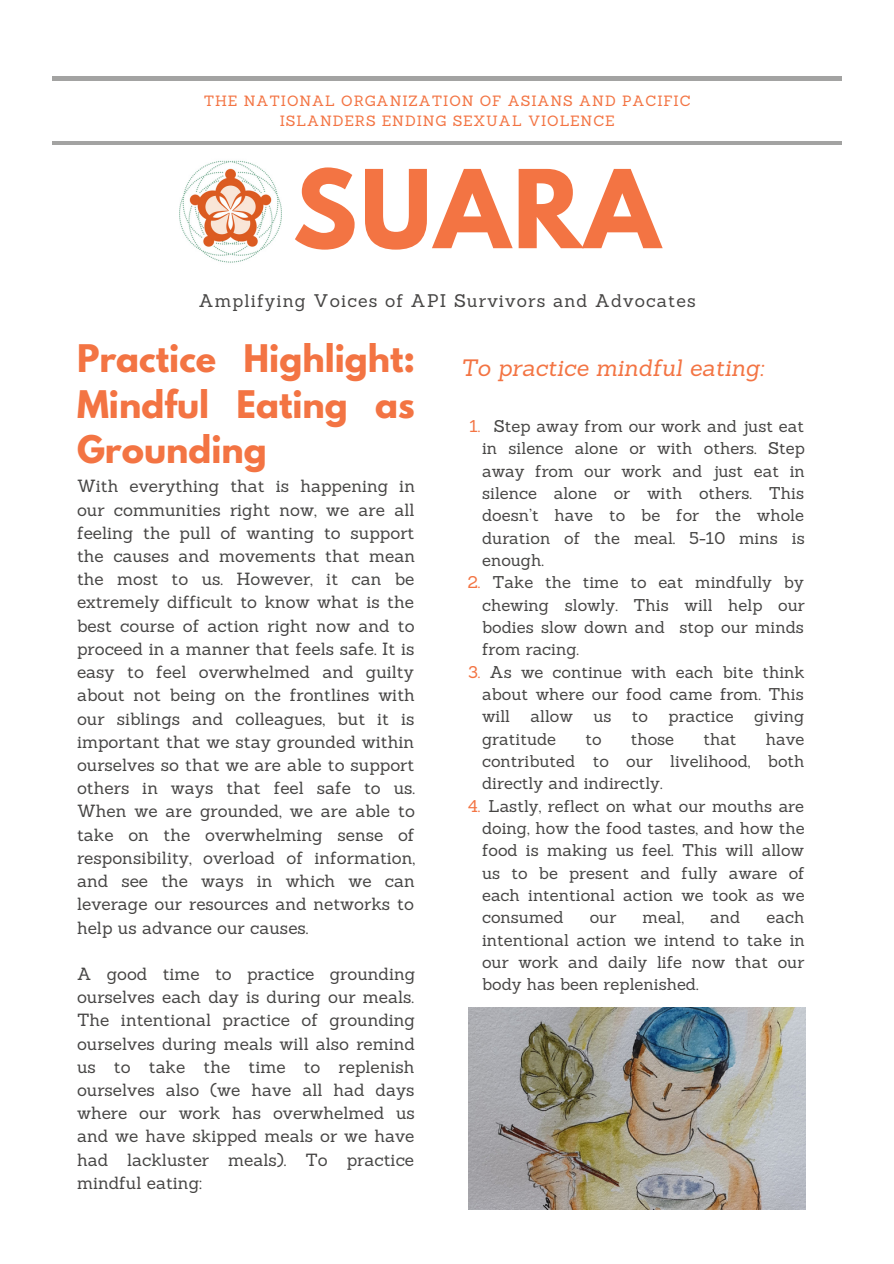
<style>
.page{position:relative;width:894px;height:1264px;background:#fff}
.page>*{position:absolute;margin:0;border:0;box-sizing:border-box;transform-origin:0 0}
.t1{font:700 96px "League Spartan";letter-spacing:.03em;color:#f37443}
.t2{font:700 33.75px/45.2px "League Spartan";color:#f37443;text-align:justify}
.t3{font:italic 23.1px "Sanchez";color:#f37443}
.t4{font:17.85px "Sanchez";letter-spacing:.06em;color:#464544}
.t5{font:17.25px/23.2px "Sanchez";color:#464544;text-align:justify}
.t6{font:16.65px/22.4px "Sanchez";color:#464544;text-align:justify}
.t7{font:16.65px "Sanchez";color:#f37443}
.t8{font:14.55px/20.1px "Sanchez";letter-spacing:.06em;color:#f37443;text-align:center}
</style>
<div class="page">
<hr style="left:52px;top:141px;width:789px;height:4px;background:#a3a3a2">
<hr style="left:52px;top:77px;width:789px;height:3px;background:#464544">
<img style="left:180px;top:160px;width:101px;height:103px">
<img style="left:468px;top:1007px;width:337px;height:201px">
<p class="t8" style="left:204px;top:91px;width:488px">THE NATIONAL ORGANIZATION OF ASIANS AND PACIFIC<br>ISLANDERS ENDING SEXUAL VIOLENCE</p>
<p class="t1" style="left:292px;top:162px;width:368px">SUARA</p>
<p class="t4" style="left:199px;top:289px;width:498px">Amplifying Voices of API Survivors and Advocates</p>
<p class="t2" style="left:77px;top:340px;width:339px">Practice Highlight:<br>Mindful Eating as Grounding</p>
<p class="t5" style="left:77px;top:474px;width:339px">With everything that is happening in our communities right now, we are all feeling the pull of wanting to support the causes and movements that mean the most to us. However, it can be extremely difficult to know what is the best course of action right now and to proceed in a manner that feels safe. It is easy to feel overwhelmed and guilty about not being on the frontlines with our siblings and colleagues, but it is important that we stay grounded within ourselves so that we are able to support others in ways that feel safe to us.<br>When we are grounded, we are able to take on the overwhelming sense of responsibility, overload of information, and see the ways in which we can leverage our resources and networks to help us advance our causes.</p>
<p class="t5" style="left:77px;top:962px;width:339px">A good time to practice grounding ourselves each day is during our meals.<br>The intentional practice of grounding ourselves during meals will also remind us to take the time to replenish ourselves also (we have all had days where our work has overwhelmed us and we have skipped meals or we have had lackluster meals). To practice mindful eating:</p>
<p class="t3" style="left:460px;top:352px;width:304px">To practice mindful eating:</p>
<p class="t7" style="left:469px;top:415px;width:12px">1.</p>
<p class="t6" style="left:482px;top:415px;width:324px;text-indent:12px">Step away from our work and just eat in silence alone or with others. Step away from our work and just eat in silence alone or with others. This doesn’t have to be for the whole duration of the meal. 5-10 mins is enough.</p>
<p class="t6" style="left:482px;top:571px;width:324px;text-indent:10px">Take the time to eat mindfully by chewing slowly. This will help our bodies slow down and stop our minds from racing.</p>
<p class="t6" style="left:482px;top:660px;width:324px;text-indent:8px">As we continue with each bite think about where our food came from. This will allow us to practice giving gratitude</p>
<p class="t7" style="left:468px;top:571px;width:14px">2.</p>
<p class="t7" style="left:468px;top:661px;width:14px">3.</p>
<p class="t6" style="left:482px;top:727px;width:324px;text-indent:283px">have contributed to our livelihood, both directly and indirectly.</p>
<p class="t6" style="left:482px;top:794px;width:324px;text-indent:6px">Lastly, reflect on what our mouths are doing, how the food tastes, and how the food is making us feel. This will allow us to be present and fully aware of each intentional action we took as we consumed</p>
<p class="t6" style="left:585px;top:727px;width:18px">to</p>
<p class="t6" style="left:630px;top:727px;width:45px">those</p>
<p class="t6" style="left:703px;top:727px;width:35px">that</p>
<p class="t7" style="left:467px;top:795px;width:14px">4.</p>
<p class="t6" style="left:482px;top:906px;width:324px;text-indent:284px">each intentional action we intend to take in our work and daily life now that our body has been replenished.</p>
<p class="t6" style="left:589px;top:906px;width:28px">our</p>
<p class="t6" style="left:642px;top:906px;width:43px">meal,</p>
<p class="t6" style="left:710px;top:906px;width:32px">and</p>
</div>
